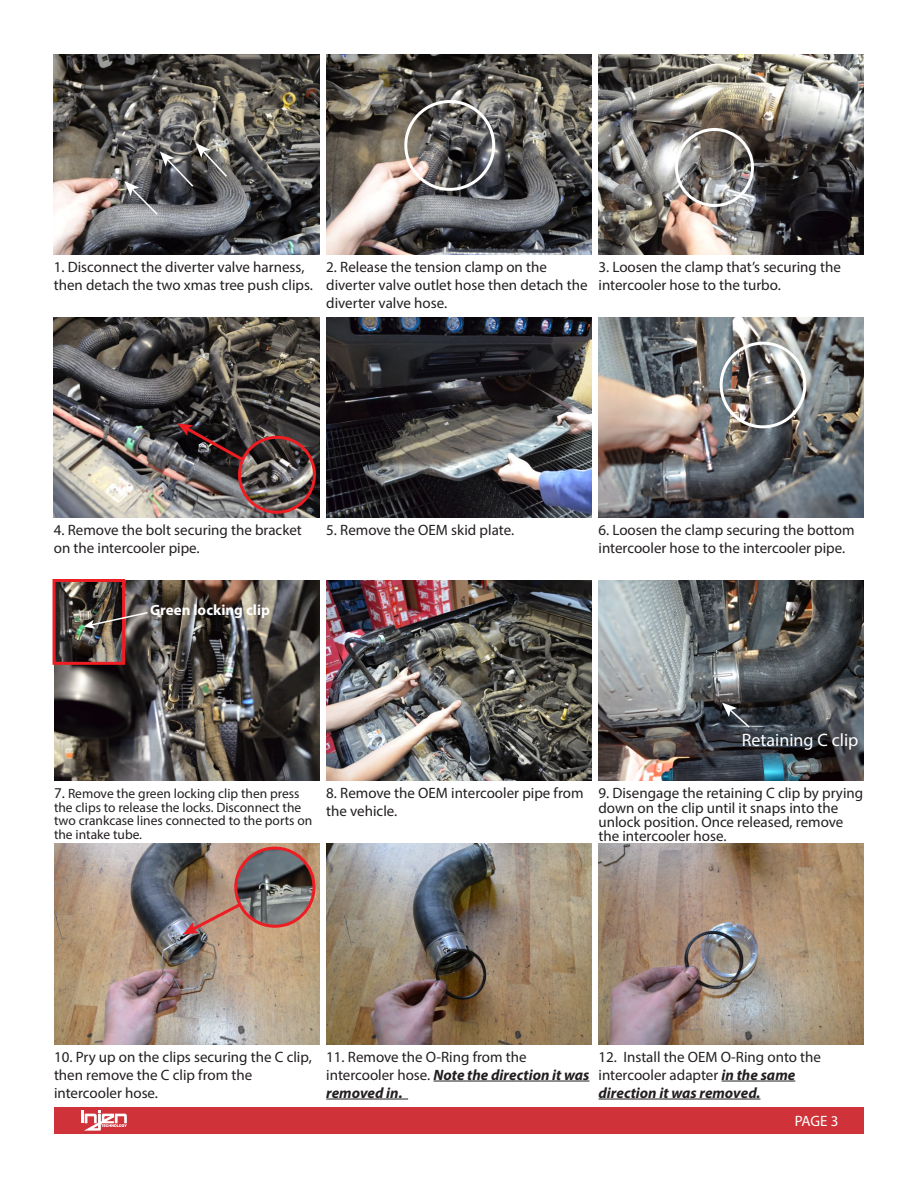
<style>
.page{position:relative;width:918px;height:1188px;background:#fff}
.page>*{position:absolute;margin:0;border:0;box-sizing:border-box;transform-origin:0 0}
.t1{font:18px "Myriad Pro";color:#fff}
.t2{font:15px/18px "Myriad Pro";color:#231f20}
.t3{font:700 15px "Myriad Pro";color:#fff}
.t4{font:15px "Myriad Pro";color:#fff}
.t5{font:13.5px/13.5px "Myriad Pro";color:#231f20}
.s1{font-size:15px}
.s2{font-weight:700;font-style:italic}
</style>
<div class="page">
<div style="left:54px;top:1107px;width:810px;height:27px;background:#cf3339"></div>
<svg style="left:81px;top:1110px;width:46px;height:21px"></svg>
<hr style="left:722px;top:1081px;width:73px;height:1px;background:#231f20">
<hr style="left:598px;top:1099px;width:162px;height:1px;background:#231f20">
<img style="left:598px;top:844px;width:266px;height:200px">
<hr style="left:434px;top:1081px;width:155px;height:1px;background:#231f20">
<hr style="left:326px;top:1099px;width:82px;height:1px;background:#231f20">
<img style="left:326px;top:844px;width:266px;height:200px">
<img style="left:54px;top:844px;width:266px;height:200px">
<svg style="left:183px;top:901px;width:61px;height:33px;background:#b08376"></svg>
<img style="left:236px;top:848px;width:78px;height:78px;border-radius:39px">
<div style="left:234px;top:847px;width:81px;height:81px;border:3px solid #ee1d23;border-radius:50%"></div>
<img style="left:598px;top:580px;width:266px;height:201px">
<svg style="left:722px;top:703px;width:29px;height:26px"></svg>
<img style="left:326px;top:580px;width:266px;height:201px">
<img style="left:54px;top:580px;width:266px;height:201px">
<img style="left:57px;top:583px;width:64px;height:78px">
<div style="left:53px;top:579px;width:72px;height:86px;border:3px solid #ee1d23"></div>
<svg style="left:84px;top:611px;width:65px;height:18px"></svg>
<img style="left:598px;top:317px;width:266px;height:201px">
<div style="left:720px;top:342px;width:86px;height:86px;border:3px solid #fff;border-radius:50%"></div>
<img style="left:326px;top:317px;width:266px;height:201px">
<img style="left:54px;top:317px;width:265px;height:201px">
<img style="left:240px;top:437px;width:74px;height:75px;border-radius:37px">
<div style="left:238px;top:436px;width:78px;height:78px;border:3px solid #ee1d23;border-radius:50%"></div>
<svg style="left:177px;top:423px;width:70px;height:41px;background:#40292c"></svg>
<img style="left:598px;top:54px;width:266px;height:200px">
<div style="left:675px;top:128px;width:79px;height:79px;border:3px solid #fff;border-radius:50%"></div>
<img style="left:326px;top:54px;width:266px;height:200px">
<div style="left:404px;top:100px;width:91px;height:91px;border:3px solid #fff;border-radius:50%"></div>
<img style="left:54px;top:54px;width:265px;height:200px">
<svg style="left:124px;top:143px;width:105px;height:73px;background:#656566"></svg>
<p class="t2" style="left:54px;top:258px;width:261px">1. Disconnect the diverter valve harness, then detach the two xmas tree push clips.</p>
<p class="t2" style="left:326px;top:258px;width:263px">2. Release the tension clamp on the diverter valve outlet hose then detach the diverter valve hose.</p>
<p class="t2" style="left:598px;top:258px;width:244px">3. Loosen the clamp that’s securing the intercooler hose to the turbo.</p>
<p class="t2" style="left:54px;top:521px;width:250px">4. Remove the bolt securing the bracket</p>
<p class="t2" style="left:326px;top:521px;width:189px">5. Remove the OEM skid plate.</p>
<p class="t2" style="left:54px;top:539px;width:147px">on the intercooler pipe.</p>
<p class="t3" style="left:150px;top:601px;width:122px">Green locking clip</p>
<p class="t2" style="left:598px;top:521px;width:258px">6. Loosen the clamp securing the bottom intercooler hose to the intercooler pipe.</p>
<p class="t5" style="left:54px;top:787px;width:260px"><span class="s1">7.</span> Remove the green locking clip then press the clips to release the locks. Disconnect the two crankcase lines connected to the ports on the intake tube.</p>
<p class="t2" style="left:326px;top:784px;width:259px">8. Remove the OEM intercooler pipe from the vehicle.</p>
<p class="t1" style="left:742px;top:729px;width:118px">Retaining C clip</p>
<p class="t2" style="left:598px;top:786px;width:266px;line-height:14.2px">9. Disengage the retaining C clip by prying down on the clip until it snaps into the unlock position. Once released, remove the intercooler hose.</p>
<p class="t2" style="left:54px;top:1047px;width:259px">10. Pry up on the clips securing the C clip, then remove the C clip from the intercooler hose.</p>
<p class="t2" style="left:326px;top:1047px;width:265px">11. Remove the O-Ring from the intercooler hose. <span class="s2">Note the direction it was removed in.</span></p>
<p class="t2" style="left:598px;top:1047px;width:224px">12. Install the OEM O-Ring onto the intercooler adapter <span class="s2">in the same direction it was removed.</span></p>
<p class="t4" style="left:795px;top:1111px;width:45px">PAGE 3</p>
</div>
